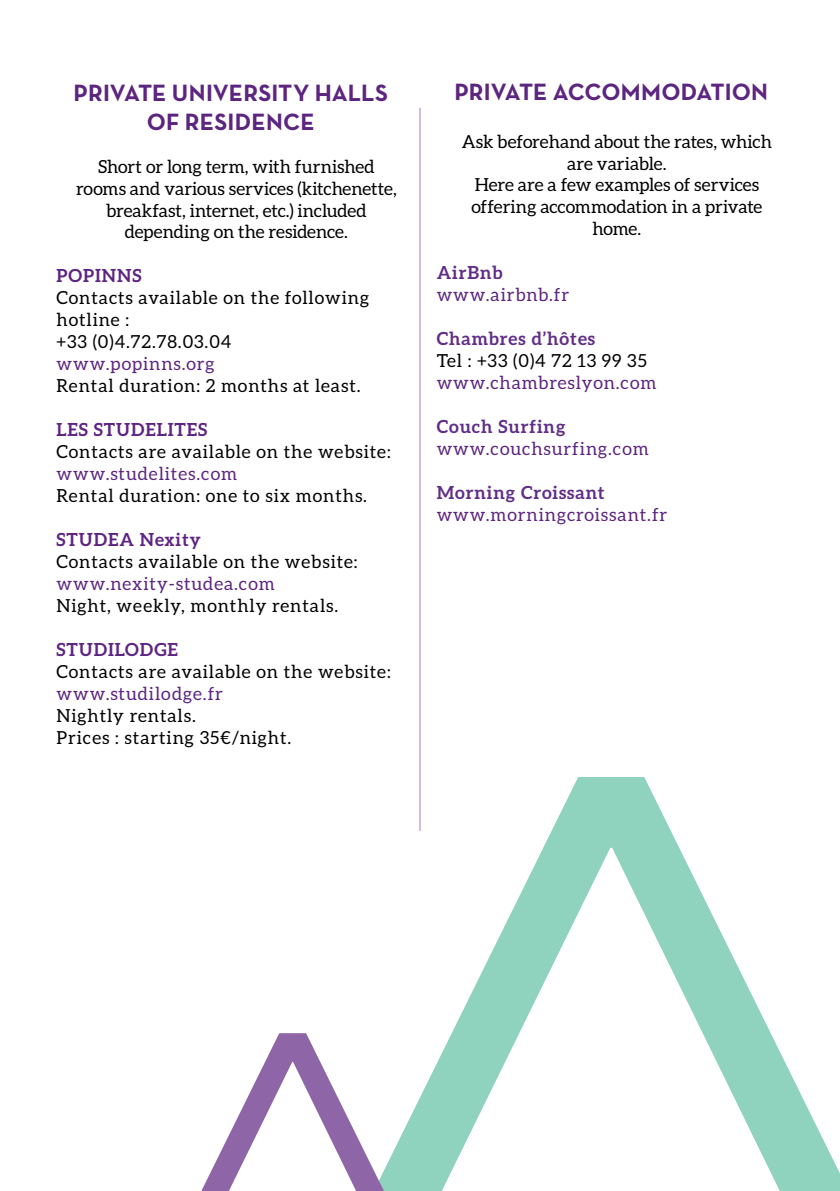
<style>
.page{position:relative;width:840px;height:1191px;background:#fff}
.page>*{position:absolute;margin:0;border:0;box-sizing:border-box;transform-origin:0 0}
.t1{font:700 24px/28.8px "Neutra Text";letter-spacing:.005em;color:#5c257f;text-align:center}
.t2{font:18px/22px "Aleo";letter-spacing:.05em;color:#000}
.t3{font:18px "Aleo";letter-spacing:.05em;color:#5c257f}
.t4{font:18px/21.6px "Aleo";color:#000;text-align:center}
.t5{font:18px/21.6px "Aleo";letter-spacing:-.005em;color:#000;text-align:center}
.t6{font:700 18px "Aleo";letter-spacing:.05em;color:#612d87}
.t7{font:700 18px "Aleo";letter-spacing:.05em;color:#5e2482}
</style>
<div class="page">
<svg style="left:384px;top:777px;width:455px;height:414px"></svg>
<svg style="left:201px;top:1033px;width:183px;height:158px"></svg>
<hr style="left:419px;top:108px;width:2px;height:723px;background:#cfbdda">
<h1 class="t1" style="left:73px;top:78px;width:316px">PRIVATE UNIVERSITY HALLS<br>OF RESIDENCE</h1>
<p class="t4" style="left:76px;top:156px;width:322px">Short or long term, with furnished rooms and various services (kitchenette, breakfast, internet, etc.) included depending on the residence.</p>
<p class="t7" style="left:56px;top:265px;width:87px">POPINNS</p>
<p class="t2" style="left:56px;top:286px;width:314px">Contacts available on the following hotline :<br>+33 (0)4.72.78.03.04</p>
<p class="t3" style="left:56px;top:353px;width:160px">www.popinns.org</p>
<p class="t2" style="left:56px;top:374px;width:305px">Rental duration: 2 months at least.</p>
<p class="t7" style="left:56px;top:419px;width:152px">LES STUDELITES</p>
<p class="t2" style="left:56px;top:440px;width:335px">Contacts are available on the website:</p>
<p class="t3" style="left:56px;top:463px;width:182px">www.studelites.com</p>
<p class="t2" style="left:56px;top:484px;width:312px">Rental duration: one to six months.</p>
<p class="t7" style="left:56px;top:529px;width:145px">STUDEA Nexity</p>
<p class="t2" style="left:56px;top:550px;width:302px">Contacts available on the website:</p>
<p class="t3" style="left:56px;top:573px;width:220px">www.nexity-studea.com</p>
<p class="t2" style="left:56px;top:594px;width:283px">Night, weekly, monthly rentals.</p>
<p class="t7" style="left:56px;top:639px;width:123px">STUDILODGE</p>
<p class="t2" style="left:56px;top:660px;width:335px">Contacts are available on the website:</p>
<p class="t3" style="left:56px;top:683px;width:168px">www.studilodge.fr</p>
<p class="t2" style="left:56px;top:704px;width:236px">Nightly rentals.<br>Prices : starting 35€/night.</p>
<h1 class="t1" style="left:454px;top:77px;width:315px">PRIVATE ACCOMMODATION</h1>
<p class="t5" style="left:461px;top:131px;width:311px">Ask beforehand about the rates, which are variable.<br>Here are a few examples of services offering accommodation in a private home.</p>
<p class="t6" style="left:436px;top:262px;width:67px">AirBnb</p>
<p class="t3" style="left:436px;top:284px;width:134px">www.airbnb.fr</p>
<p class="t6" style="left:436px;top:328px;width:160px">Chambres d’hôtes</p>
<p class="t2" style="left:436px;top:349px;width:211px">Tel : +33 (0)4 72 13 99 35</p>
<p class="t3" style="left:436px;top:372px;width:221px">www.chambreslyon.com</p>
<p class="t6" style="left:436px;top:416px;width:130px">Couch Surfing</p>
<p class="t3" style="left:436px;top:438px;width:213px">www.couchsurfing.com</p>
<p class="t6" style="left:436px;top:482px;width:169px">Morning Croissant</p>
<p class="t3" style="left:436px;top:504px;width:232px">www.morningcroissant.fr</p>
</div>
